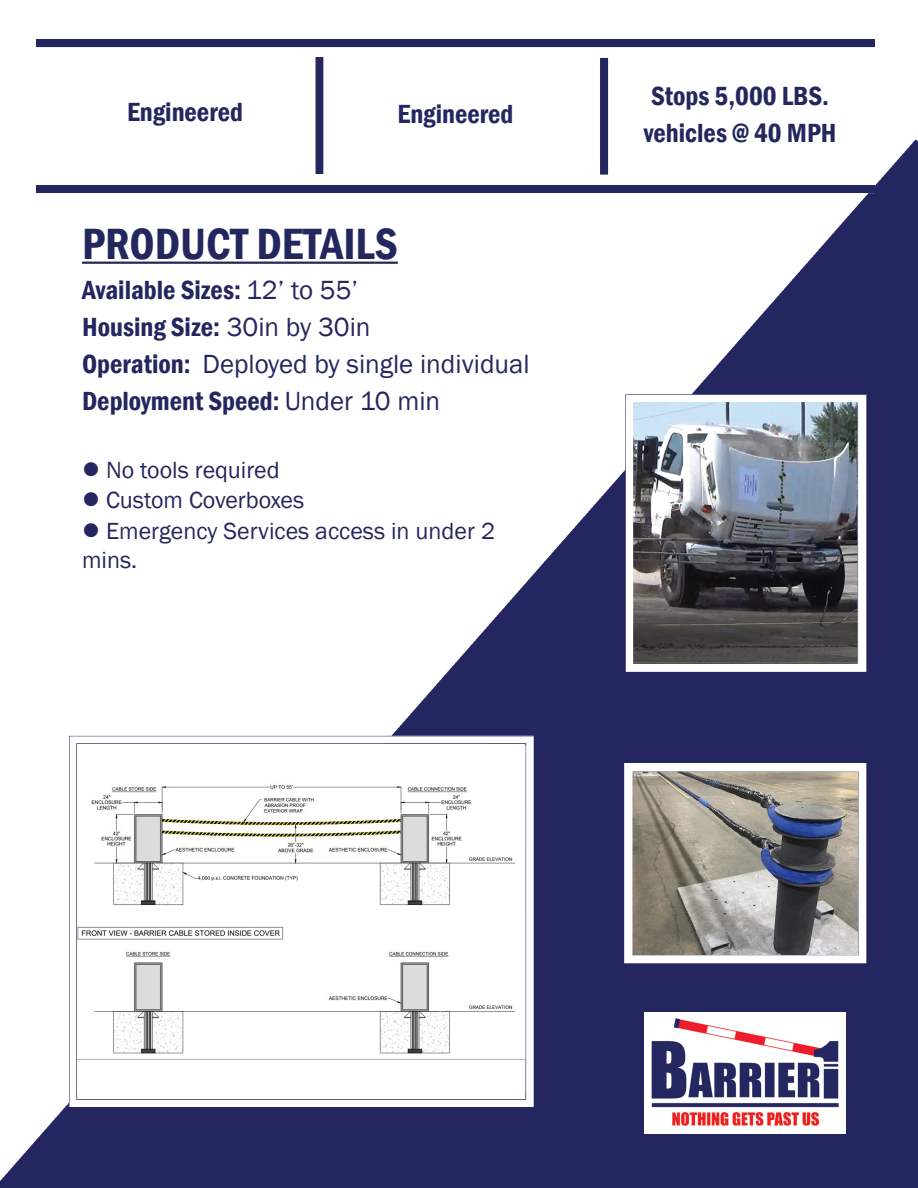
<style>
.page{position:relative;width:918px;height:1188px;background:#fff}
.page>*{position:absolute;margin:0;border:0;box-sizing:border-box;transform-origin:0 0}
.t1{font:600 condensed 45px "Franklin Gothic";color:#23275d}
.t2{font:27px/37px "Franklin Gothic";color:#24275f}
.t3{font:600 condensed 27px/37px "Franklin Gothic";color:#23275d}
.t4{font:600 condensed 27px "Franklin Gothic";color:#24275f}
.t5{font:600 condensed 27px "Franklin Gothic";color:#252760}
.t6{font:24px/28.8px "Franklin Gothic";color:#24275f}
.s1{color:#24275f}
.s2{font-weight:600;font-stretch:condensed}
</style>
<div class="page">
<img style="left:0;top:39px;width:918px;height:1149px">
<img style="left:644px;top:1107px;width:202px;height:27px">
<img style="left:36px;top:40px;width:838px;height:1067px">
<p class="t4" style="left:127px;top:94px;width:117px">Engineered</p>
<p class="t5" style="left:398px;top:96px;width:117px">Engineered</p>
<h1 class="t1" style="left:82px;top:214px;width:317px">PRODUCT DETAIL<span class="s1">S</span></h1>
<p class="t2" style="left:82px;top:272px;width:449px"><span class="s2">Available Sizes:</span> 12’ to 55’<br><span class="s2">Housing Size:</span> 30in by 30in<br><span class="s2">Operation:</span> Deployed by single individual<br><span class="s2">Deployment Speed:</span> Under 10 min</p>
<p class="t6" style="left:82px;top:456px;width:199px">● No tools required</p>
<p class="t6" style="left:82px;top:486px;width:224px">● Custom Coverboxes</p>
<p class="t6" style="left:82px;top:517px;width:414px">● Emergency Services access in under 2 mins.</p>
<p class="t3" style="left:644px;top:77px;width:194px">Stops 5,000 LBS. vehicles @ 40 MPH</p>
</div>
